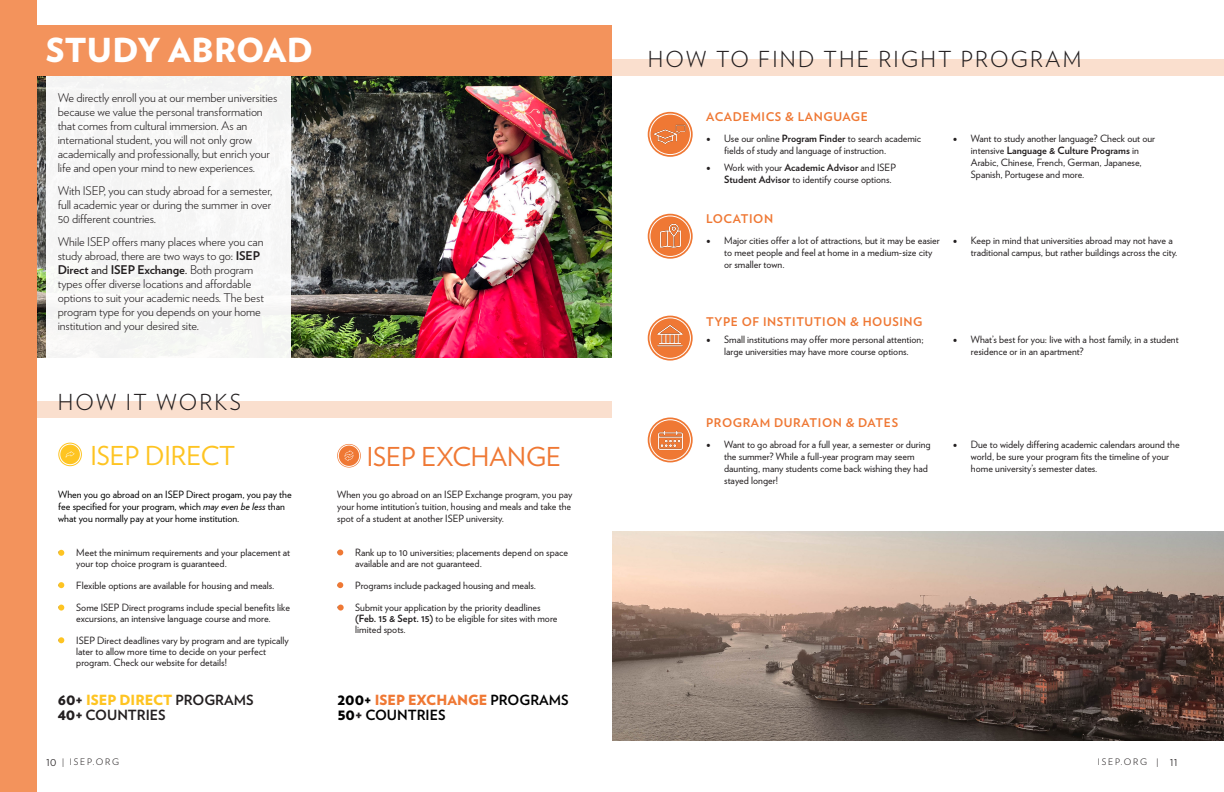
<style>
.page{position:relative;width:1224px;height:792px;background:#fff}
.page>*{position:absolute;margin:0;border:0;box-sizing:border-box;transform-origin:0 0}
.t1{font:900 33px "Verlag";letter-spacing:.01em;color:#fff}
.t2{font:26px "Verlag";color:#ef7834}
.t3{font:26px "Verlag";color:#fec422}
.t4{font:300 22px "Verlag";letter-spacing:.1em;color:#231f20}
.t5{font:700 14px/15px "Verlag";color:#000}
.t6{font:700 14px/15px "Verlag";color:#231f20}
.t7{font:300 12px/14px "Verlag";letter-spacing:-.01em;color:#231f20}
.t8{font:700 12px "Verlag";letter-spacing:.05em;color:#ef7834}
.t9{font:10px/12px "Verlag";color:#231f20}
.t10{font:10px/12px "Verlag";color:#000}
.t11{font:300 9px "Verlag";letter-spacing:.2em;color:#231f20}
.s1{font-weight:700}
.s2{font-weight:400}
.s3{font-style:italic}
.s4{font-weight:900;font-size:16px}
.s5{font-weight:900;color:#fec422}
.s6{font-weight:900;color:#ef7834}
.s7{font-weight:900;font-size:16px;color:#231f20}
.s8{font-family:"Minion Pro";font-size:12px}
</style>
<div class="page">
<div style="left:26px;top:401px;width:586px;height:17px;background:#fadfce"></div>
<div style="left:612px;top:59px;width:612px;height:17px;background:#fadfce"></div>
<img style="left:37px;top:75px;width:575px;height:283px">
<img style="left:612px;top:531px;width:612px;height:210px">
<div style="left:46px;top:74px;width:244px;height:287px;background:#f6f6f6"></div>
<div style="left:0;top:0;width:37px;height:792px;background:#f3935c"></div>
<div style="left:0;top:25px;width:612px;height:50px;background:#f3935c"></div>
<svg style="left:337px;top:444px;width:24px;height:24px"></svg>
<div style="left:338px;top:445px;width:22px;height:22px;border:1px solid #fff;border-radius:50%"></div>
<svg style="left:345px;top:450px;width:8px;height:11px"></svg>
<svg style="left:58px;top:443px;width:24px;height:23px"></svg>
<div style="left:60px;top:444px;width:21px;height:21px;border:1px solid #fff;border-radius:50%"></div>
<svg style="left:66px;top:451px;width:9px;height:7px"></svg>
<svg style="left:58px;top:550px;width:6px;height:6px"></svg>
<svg style="left:58px;top:582px;width:6px;height:6px"></svg>
<svg style="left:648px;top:112px;width:45px;height:45px"></svg>
<img style="left:650px;top:118px;width:38px;height:37px">
<div style="left:649px;top:114px;width:42px;height:41px;border:1px solid #fff;border-radius:50%"></div>
<svg style="left:648px;top:316px;width:45px;height:45px"></svg>
<img style="left:654px;top:322px;width:33px;height:33px">
<div style="left:649px;top:317px;width:42px;height:42px;border:1px solid #fff;border-radius:50%"></div>
<svg style="left:648px;top:417px;width:45px;height:45px"></svg>
<img style="left:654px;top:426px;width:32px;height:32px">
<div style="left:649px;top:419px;width:42px;height:42px;border:1px solid #fff;border-radius:50%"></div>
<svg style="left:648px;top:214px;width:45px;height:45px"></svg>
<div style="left:649px;top:215px;width:42px;height:42px;border:1px solid #fff;border-radius:50%"></div>
<img style="left:657px;top:223px;width:26px;height:26px">
<svg style="left:337px;top:582px;width:6px;height:6px"></svg>
<svg style="left:337px;top:549px;width:6px;height:6px"></svg>
<svg style="left:338px;top:605px;width:6px;height:6px"></svg>
<svg style="left:58px;top:605px;width:6px;height:6px"></svg>
<svg style="left:58px;top:637px;width:6px;height:6px"></svg>
<p class="t1" style="left:46px;top:23px;width:269px">STUDY ABROAD</p>
<p class="t7" style="left:58px;top:90px;width:221px">We directly enroll you at our member universities because we value the personal transformation that comes from cultural immersion. As an international student, you will not only grow academically and professionally, but enrich your life and open your mind to new experiences.</p>
<p class="t7" style="left:58px;top:183px;width:216px;text-align:justify">With ISEP, you can study abroad for a semester, full academic year or during the summer in over 50 different countries.</p>
<p class="t7" style="left:58px;top:234px;width:208px">While ISEP offers many places where you can study abroad, there are two ways to go: <span class="s1">ISEP Direct</span> <span class="s2">and</span> <span class="s1">ISEP Exchange</span><span class="s2">.</span> Both program types offer diverse locations and affordable options to suit your academic needs. The best program type for you depends on your home institution and your desired site.</p>
<p class="t4" style="left:58px;top:386px;width:185px">HOW IT WORKS</p>
<p class="t3" style="left:90px;top:436px;width:147px">ISEP DIRECT</p>
<p class="t10" style="left:58px;top:488px;width:235px">When you go abroad on an ISEP Direct progam, you pay the fee specified for your program, which <span class="s3">may even be less</span> than what you normally pay at your home institution.</p>
<p class="t9" style="left:76px;top:546px;width:215px;line-height:11px;text-indent:-18px">• Meet the minimum requirements and your placement at your top choice program is guaranteed.</p>
<p class="t9" style="left:58px;top:579px;width:218px">• Flexible options are available for housing and meals.</p>
<p class="t9" style="left:58px;top:601px;width:233px;line-height:11px;text-align:center">• Some ISEP Direct programs include special benefits like excursions, an intensive language course and more.</p>
<p class="t9" style="left:76px;top:634px;width:214px;line-height:11px;text-indent:-18px">• ISEP Direct deadlines vary by program and are typically later to allow more time to decide on your perfect program. Check our website for details!</p>
<p class="t6" style="left:58px;top:692px;width:197px"><span class="s4">60+</span> <span class="s5">ISEP DIRECT</span> PROGRAMS<br><span class="s4">40+</span> COUNTRIES</p>
<p class="t2" style="left:367px;top:437px;width:196px">ISEP EXCHANGE</p>
<p class="t9" style="left:337px;top:488px;width:237px">When you go abroad on an ISEP Exchange program, you pay your home intitution’s tuition, housing and meals and take the spot of a student at another ISEP university.</p>
<p class="t9" style="left:355px;top:546px;width:214px;line-height:11px;text-indent:-18px">• Rank up to 10 universities; placements depend on space available and are not guaranteed.</p>
<p class="t9" style="left:337px;top:579px;width:200px">• Programs include packaged housing and meals.</p>
<p class="t9" style="left:355px;top:601px;width:204px;line-height:11px;text-indent:-18px">• Submit your application by the priority deadlines <span class="s1">(Feb. 15 &amp; Sept. 15)</span> to be eligible for sites with more limited spots.</p>
<p class="t5" style="left:337px;top:692px;width:233px"><span class="s4">200+</span> <span class="s6">ISEP EXCHANGE</span> PROGRAMS<br><span class="s4">50</span><span class="s7">+</span> COUNTRIES</p>
<p class="t4" style="left:648px;top:43px;width:435px">HOW TO FIND THE RIGHT PROGRAM</p>
<p class="t8" style="left:706px;top:108px;width:163px">ACADEMICS &amp; LANGUAGE</p>
<p class="t9" style="left:724px;top:132px;width:199px;text-indent:-18px"><span class="s8">•</span> Use our online <span class="s1">Program Finder</span> to search academic fields of study and language of instruction.</p>
<p class="t9" style="left:724px;top:161px;width:173px;text-indent:-18px"><span class="s8">•</span> Work with your <span class="s1">Academic Advisor</span> and ISEP<br><span class="s1">Student Advisor</span> to identify course options.</p>
<p class="t8" style="left:706px;top:210px;width:68px">LOCATION</p>
<p class="t9" style="left:971px;top:132px;width:186px;text-indent:-18px"><span class="s8">•</span> Want to study another language? Check out our intensive <span class="s1">Language &amp; Culture Programs</span> in Arabic, Chinese, French, German, Japanese, Spanish, Portugese and more.</p>
<p class="t9" style="left:724px;top:234px;width:217px;text-indent:-18px"><span class="s8">•</span> Major cities offer a lot of attractions, but it may be easier to meet people and feel at home in a medium-size city or smaller town.</p>
<p class="t9" style="left:971px;top:234px;width:208px;text-indent:-18px"><span class="s8">•</span> Keep in mind that universities abroad may not have a traditional campus, but rather buildings across the city.</p>
<p class="t8" style="left:706px;top:312px;width:218px">TYPE OF INSTITUTION &amp; HOUSING</p>
<p class="t9" style="left:706px;top:333px;width:219px;text-align:center"><span class="s8">•</span> Small institutions may offer more personal attention; large universities may have more course options.</p>
<p class="t9" style="left:971px;top:333px;width:209px;text-indent:-18px"><span class="s8">•</span> What’s best for you: live with a host family, in a student residence or in an apartment?</p>
<p class="t8" style="left:706px;top:413px;width:193px">PROGRAM DURATION &amp; DATES</p>
<p class="t9" style="left:724px;top:438px;width:208px;text-indent:-18px"><span class="s8">•</span> Want to go abroad for a full year, a semester or during the summer? While a full-year program may seem daunting, many students come back wishing they had stayed longer!</p>
<p class="t9" style="left:971px;top:438px;width:210px;text-indent:-18px"><span class="s8">•</span> Due to widely differing academic calendars around the world, be sure your program fits the timeline of your home university’s semester dates.</p>
<p class="t11" style="left:62px;top:755px;width:58px">| ISEP.ORG</p>
<p class="t11" style="left:1098px;top:755px;width:62px">ISEP.ORG |</p>
<p class="t7" style="left:46px;top:754px;width:12px">10</p>
<p class="t7" style="left:1170px;top:754px;width:9px">11</p>
</div>
